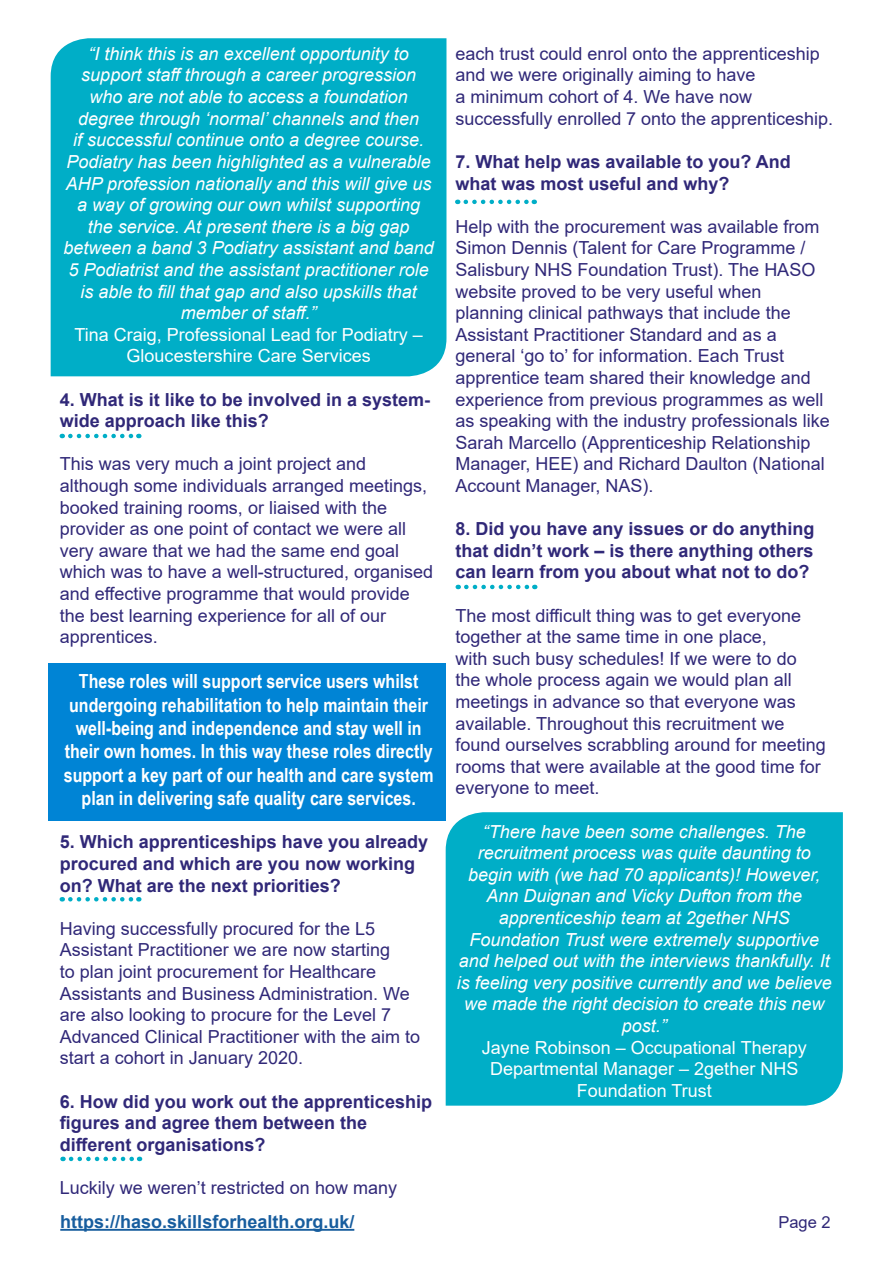
<style>
.page{position:relative;width:893px;height:1263px;background:#fff}
.page>*{position:absolute;margin:0;border:0;box-sizing:border-box;transform-origin:0 0}
.Pre-title{font:700 19.5px/23.4px "Arial Narrow";color:#fff;text-align:center}
.Pre-title-2{font:18px/21.6px "Arial";color:#302878}
.Pre-title-3{font:italic 18px/21.6px "Arial";color:#fff;text-align:center}
.Pre-title-4{font:700 18px/21.6px "Arial";color:#302878}
.Pre-title-5{font:18px/21.6px "Arial";color:#fff;text-align:center}
.Pre-title-6{font:700 18px "Arial";color:#175d9e}
.Pre-title-7{font:16.5px "Arial";color:#302878}
</style>
<div class="page">
<div style="left:51px;top:38px;width:395px;height:338px;background:#00aec7"></div>
<div style="left:48px;top:663px;width:398px;height:158px;background:#0084d5"></div>
<div style="left:446px;top:812px;width:397px;height:294px;background:#00aec7"></div>
<hr style="left:60px;top:1229px;width:294px;height:2px;background:#175d9e">
<svg style="left:466px;top:200px;width:69px;height:4px"></svg>
<svg style="left:466px;top:585px;width:69px;height:4px"></svg>
<svg style="left:70px;top:434px;width:69px;height:4px"></svg>
<svg style="left:71px;top:1157px;width:69px;height:4px"></svg>
<svg style="left:70px;top:897px;width:69px;height:4px"></svg>
<p class="Pre-title-3" style="left:64px;top:43px;width:372px">“I think this is an excellent opportunity to support staff through a career progression who are not able to access a foundation degree through ‘normal’ channels and then<br>if successful continue onto a degree course.<br>Podiatry has been highlighted as a vulnerable AHP profession nationally and this will give us a way of growing our own whilst supporting the service. At present there is a big gap between a band 3 Podiatry assistant and band 5 Podiatrist and the assistant practitioner role is able to fill that gap and also upskills that member of staff.”</p>
<p class="Pre-title-5" style="left:74px;top:323px;width:350px">Tina Craig, Professional Lead for Podiatry –<br>Gloucestershire Care Services</p>
<p class="Pre-title-4" style="left:60px;top:389px;width:372px">4. What is it like to be involved in a system&shy;wide approach like this?</p>
<p class="Pre-title-2" style="left:60px;top:453px;width:375px">This was very much a joint project and although some individuals arranged meetings, booked training rooms, or liaised with the provider as one point of contact we were all very aware that we had the same end goal which was to have a well-structured, organised and effective programme that would provide the best learning experience for all of our apprentices.</p>
<p class="Pre-title" style="left:64px;top:669px;width:371px">These roles will support service users whilst undergoing rehabilitation to help maintain their well-being and independence and stay well in their own homes. In this way these roles directly support a key part of our health and care system plan in delivering safe quality care services.</p>
<p class="Pre-title-4" style="left:60px;top:831px;width:370px">5. Which apprenticeships have you already procured and which are you now working on? What are the next priorities?</p>
<p class="Pre-title-2" style="left:60px;top:917px;width:362px">Having successfully procured for the L5<br>Assistant Practitioner we are now starting<br>to plan joint procurement for Healthcare Assistants and Business Administration. We are also looking to procure for the Level 7<br>Advanced Clinical Practitioner with the aim to start a cohort in January 2020.</p>
<p class="Pre-title-4" style="left:60px;top:1091px;width:374px">6. How did you work out the apprenticeship figures and agree them between the different organisations?</p>
<p class="Pre-title-2" style="left:60px;top:1177px;width:339px">Luckily we weren’t restricted on how many</p>
<p class="Pre-title-2" style="left:455px;top:43px;width:379px">each trust could enrol onto the apprenticeship and we were originally aiming to have<br>a minimum cohort of 4. We have now successfully enrolled 7 onto the apprenticeship.</p>
<p class="Pre-title-4" style="left:455px;top:151px;width:337px">7. What help was available to you? And what was most useful and why?</p>
<p class="Pre-title-2" style="left:455px;top:215px;width:376px">Help with the procurement was available from Simon Dennis (Talent for Care Programme / Salisbury NHS Foundation Trust). The HASO website proved to be very useful when planning clinical pathways that include the Assistant Practitioner Standard and as a general ‘go to’ for information. Each Trust apprentice team shared their knowledge and experience from previous programmes as well as speaking with the industry professionals like Sarah Marcello (Apprenticeship Relationship Manager, HEE) and Richard Daulton (National Account Manager, NAS).</p>
<p class="Pre-title-4" style="left:455px;top:518px;width:361px;text-align:justify">8. Did you have any issues or do anything that didn’t work – is there anything others can learn from you about what not to do?</p>
<p class="Pre-title-2" style="left:455px;top:604px;width:372px">The most difficult thing was to get everyone together at the same time in one place,<br>with such busy schedules! If we were to do the whole process again we would plan all meetings in advance so that everyone was available. Throughout this recruitment we found ourselves scrabbling around for meeting rooms that were available at the good time for everyone to meet.</p>
<p class="Pre-title-3" style="left:457px;top:821px;width:377px">“There have been some challenges. The recruitment process was quite daunting to begin with (we had 70 applicants)! However, Ann Duignan and Vicky Dufton from the apprenticeship team at 2gether NHS Foundation Trust were extremely supportive and helped out with the interviews thankfully. It is feeling very positive currently and we believe we made the right decision to create this new post.”</p>
<p class="Pre-title-5" style="left:482px;top:1036px;width:326px">Jayne Robinson – Occupational Therapy<br>Departmental Manager – 2gether NHS<br>Foundation Trust</p>
<p class="Pre-title-6" style="left:60px;top:1209px;width:296px">https://haso.skillsforhealth.org.uk/</p>
<p class="Pre-title-7" style="left:778px;top:1211px;width:54px">Page 2</p>
</div>
